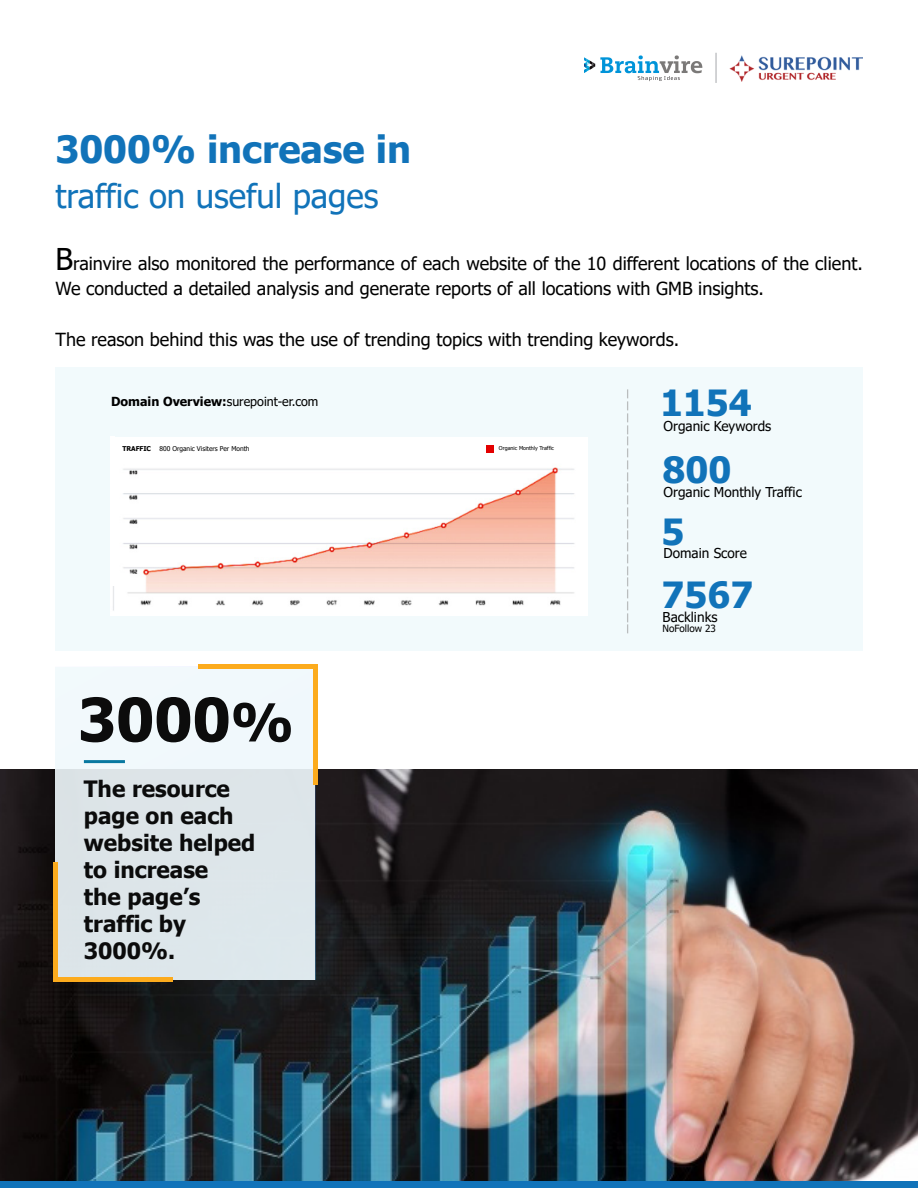
<style>
.page{position:relative;width:918px;height:1188px;background:#fff}
.page>*{position:absolute;margin:0;border:0;box-sizing:border-box;transform-origin:0 0}
.t1{font:700 60px "Tahoma";color:rgb(0 0 0/.95)}
.t2{font:700 37.5px "Tahoma";color:#1173b9}
.t3{font:700 36px/63.6px "Tahoma";color:#1173b9}
.t4{font:33px "Tahoma";color:#1173b9}
.t5{font:700 22.5px/27px "Tahoma";color:rgb(0 0 0/.95)}
.t6{font:18px/25.5px "Tahoma";color:#000}
.t7{font:13.65px "Tahoma";color:#000}
.t8{font:12.45px "Tahoma";color:#000}
.t9{font:9.9px "Tahoma";color:#000}
.t10{font:7.35px "Tahoma";color:#898989;scale:4.41 1}
.t11{font:6.6px "Tahoma";color:#000}
.t12{font:700 6.6px "Tahoma";color:#000}
.t13{font:5.4px "Tahoma";color:#000}
.s1{font-size:30px}
.s2{font-weight:700}
.s3{font-size:52.5px}
</style>
<div class="page">
<img style="left:0;top:769px;width:918px;height:413px">
<div style="left:0;top:1182px;width:918px;height:6px;background:#1173b9"></div>
<div style="left:56px;top:415px;width:807px;height:236px;background:#f2fafc"></div>
<img style="left:110px;top:461px;width:477px;height:155px">
<div style="left:56px;top:367px;width:807px;height:77px;background:#f2fafc"></div>
<div style="left:110px;top:437px;width:477px;height:24px;background:#fff"></div>
<div style="left:486px;top:445px;width:8px;height:7px;background:#e30000"></div>
<div style="left:110px;top:437px;width:5px;height:149px;background:#fff"></div>
<div style="left:56px;top:667px;width:259px;height:312px;background:linear-gradient(to bottom,#f1f8fb,#d6e0e4)"></div>
<hr style="left:314px;top:665px;width:4px;height:119px;background:#fcab1d">
<hr style="left:198px;top:665px;width:120px;height:4px;background:#fcab1d">
<hr style="left:53px;top:862px;width:4px;height:120px;background:#fcab1d">
<div style="left:53px;top:977px;width:120px;height:5px;background:#fcab1d"></div>
<hr style="left:84px;top:760px;width:41px;height:3px;background:#0878a0">
<img style="left:729px;top:56px;width:133px;height:25px">
<hr style="left:716px;top:53px;width:1px;height:30px;background:#a6a8ab">
<svg style="left:584px;top:55px;width:118px;height:26px"></svg>
<h2 class="t2" style="left:56px;top:123px;width:357px">3000% increase in</h2>
<h3 class="t4" style="left:56px;top:174px;width:325px">traffic on useful pages</h3>
<p class="t6" style="left:56px;top:251px;width:809px"><span class="s1">B</span>rainvire also monitored the performance of each website of the 10 different locations of the client.<br>We conducted a detailed analysis and generate reports of all locations with GMB insights.</p>
<p class="t6" style="left:56px;top:328px;width:625px">The reason behind this was the use of trending topics with trending keywords.</p>
<p class="t8" style="left:111px;top:393px;width:209px"><span class="s2">Domain Overview:</span>surepoint-er.com</p>
<p class="t12" style="left:122px;top:444px;width:30px">TRAFFIC</p>
<p class="t11" style="left:160px;top:444px;width:92px">800 Organic Visiters Per Month</p>
<p class="t13" style="left:499px;top:444px;width:57px">Organic Monthly Traffic</p>
<h1 class="t1" style="left:78px;top:678px;width:217px">3000<span class="s3">%</span></h1>
<p class="t5" style="left:84px;top:777px;width:173px">The resource page on each website helped to increase<br>the page’s traffic by<br>3000%.</p>
<p class="t10" style="left:633px;top:388px;width:57px;rotate:90deg">---------------------</p>
<h3 class="t3" style="left:660px;top:373px;width:93px">1154</h3>
<p class="t7" style="left:664px;top:417px;width:109px">Organic Keywords</p>
<h3 class="t3" style="left:663px;top:440px;width:70px">800</h3>
<p class="t7" style="left:664px;top:482px;width:140px">Organic Monthly Traffic</p>
<h3 class="t3" style="left:662px;top:501px;width:93px">5<br>7567</h3>
<p class="t9" style="left:663px;top:621px;width:55px">NoFollow 23</p>
<p class="t7" style="left:664px;top:544px;width:85px">Domain Score</p>
<p class="t7" style="left:663px;top:608px;width:56px">Backlinks</p>
</div>
